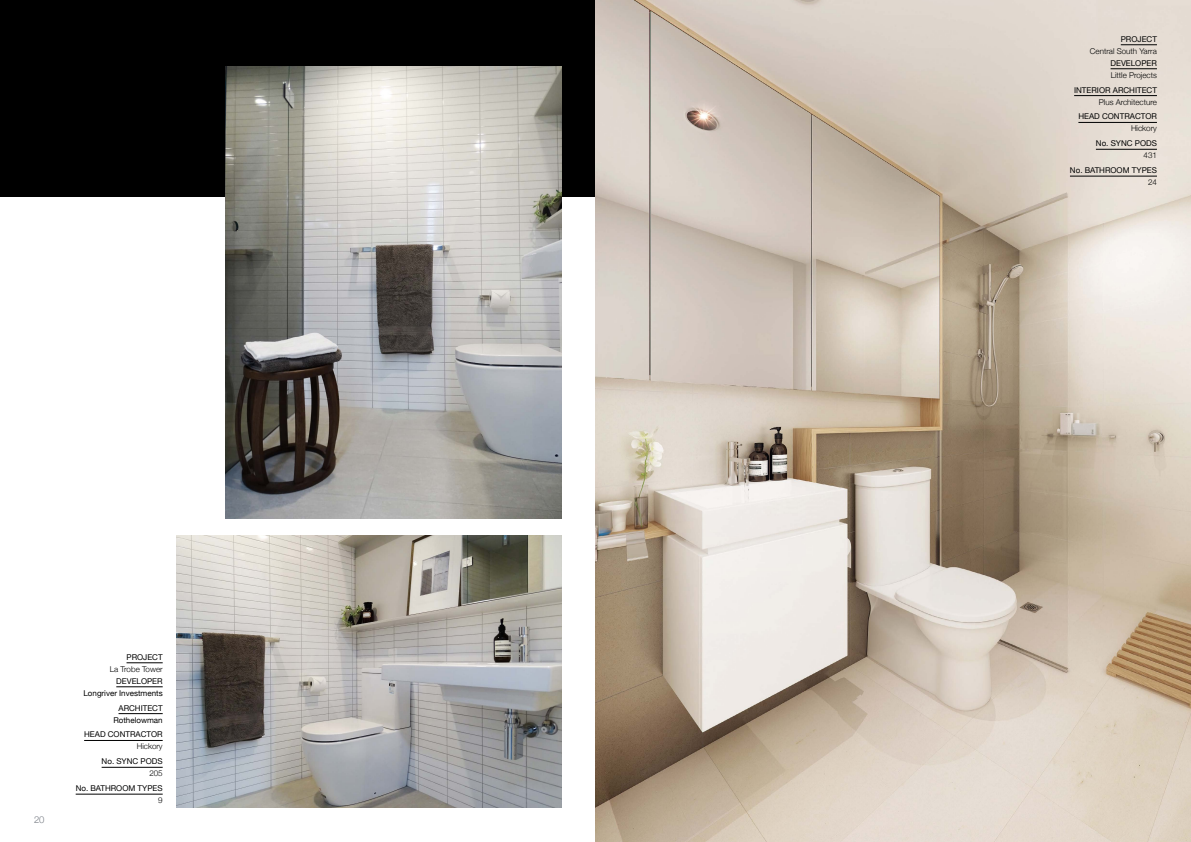
<style>
.page{position:relative;width:1191px;height:842px;background:#fff}
.page>*{position:absolute;margin:0;border:0;box-sizing:border-box;transform-origin:0 0}
.t1{font:300 9.5px "Helvetica Neue";color:#777c84}
.t2{font:8px/12px "Helvetica Neue";color:#000101;text-align:right}
.t3{font:300 8px "Helvetica Neue";color:#000101}
</style>
<div class="page">
<div style="left:0;top:0;width:654px;height:196px;background:#000"></div>
<img style="left:595px;top:0;width:596px;height:842px">
<hr style="left:1120px;top:45px;width:37px;height:1px;background:#000101">
<hr style="left:1110px;top:69px;width:47px;height:1px;background:#000101">
<hr style="left:1074px;top:95px;width:83px;height:1px;background:#000101">
<hr style="left:1078px;top:122px;width:79px;height:1px;background:#000101">
<hr style="left:1095px;top:149px;width:62px;height:1px;background:#000101">
<hr style="left:1070px;top:176px;width:87px;height:1px;background:#000101">
<img style="left:177px;top:535px;width:384px;height:273px">
<img style="left:225px;top:67px;width:336px;height:452px">
<hr style="left:126px;top:663px;width:37px;height:1px;background:#000101">
<hr style="left:116px;top:687px;width:47px;height:1px;background:#000101">
<hr style="left:119px;top:713px;width:44px;height:1px;background:#000101">
<hr style="left:84px;top:740px;width:79px;height:1px;background:#000101">
<hr style="left:102px;top:767px;width:61px;height:1px;background:#000101">
<hr style="left:76px;top:794px;width:87px;height:1px;background:#000101">
<p class="t1" style="left:34px;top:812px;width:12px">20</p>
<p class="t2" style="left:126px;top:651px;width:38px">PROJECT</p>
<p class="t3" style="left:110px;top:662px;width:54px">La Trobe Tower</p>
<p class="t2" style="left:84px;top:675px;width:81px">DEVELOPER<br>Longriver Investments</p>
<p class="t2" style="left:113px;top:702px;width:51px">ARCHITECT<br>Rothelowman</p>
<p class="t2" style="left:84px;top:729px;width:80px">HEAD CONTRACTOR</p>
<p class="t3" style="left:137px;top:740px;width:27px">Hickory</p>
<p class="t2" style="left:102px;top:756px;width:63px">No. SYNC PODS</p>
<p class="t3" style="left:149px;top:767px;width:15px">205</p>
<p class="t2" style="left:76px;top:783px;width:88px">No. BATHROOM TYPES</p>
<p class="t3" style="left:158px;top:794px;width:6px">9</p>
<p class="t2" style="left:1120px;top:33px;width:38px">PROJECT</p>
<p class="t3" style="left:1090px;top:44px;width:68px">Central South Yarra</p>
<p class="t2" style="left:1110px;top:57px;width:48px">DEVELOPER</p>
<p class="t3" style="left:1110px;top:68px;width:48px">Little Projects</p>
<p class="t2" style="left:1074px;top:84px;width:84px">INTERIOR ARCHITECT</p>
<p class="t3" style="left:1098px;top:95px;width:60px">Plus Architecture</p>
<p class="t2" style="left:1078px;top:111px;width:80px">HEAD CONTRACTOR</p>
<p class="t3" style="left:1131px;top:122px;width:27px">Hickory</p>
<p class="t2" style="left:1095px;top:138px;width:63px">No. SYNC PODS</p>
<p class="t3" style="left:1143px;top:149px;width:15px">431</p>
<p class="t2" style="left:1070px;top:165px;width:88px">No. BATHROOM TYPES</p>
<p class="t3" style="left:1148px;top:176px;width:10px">24</p>
</div>
